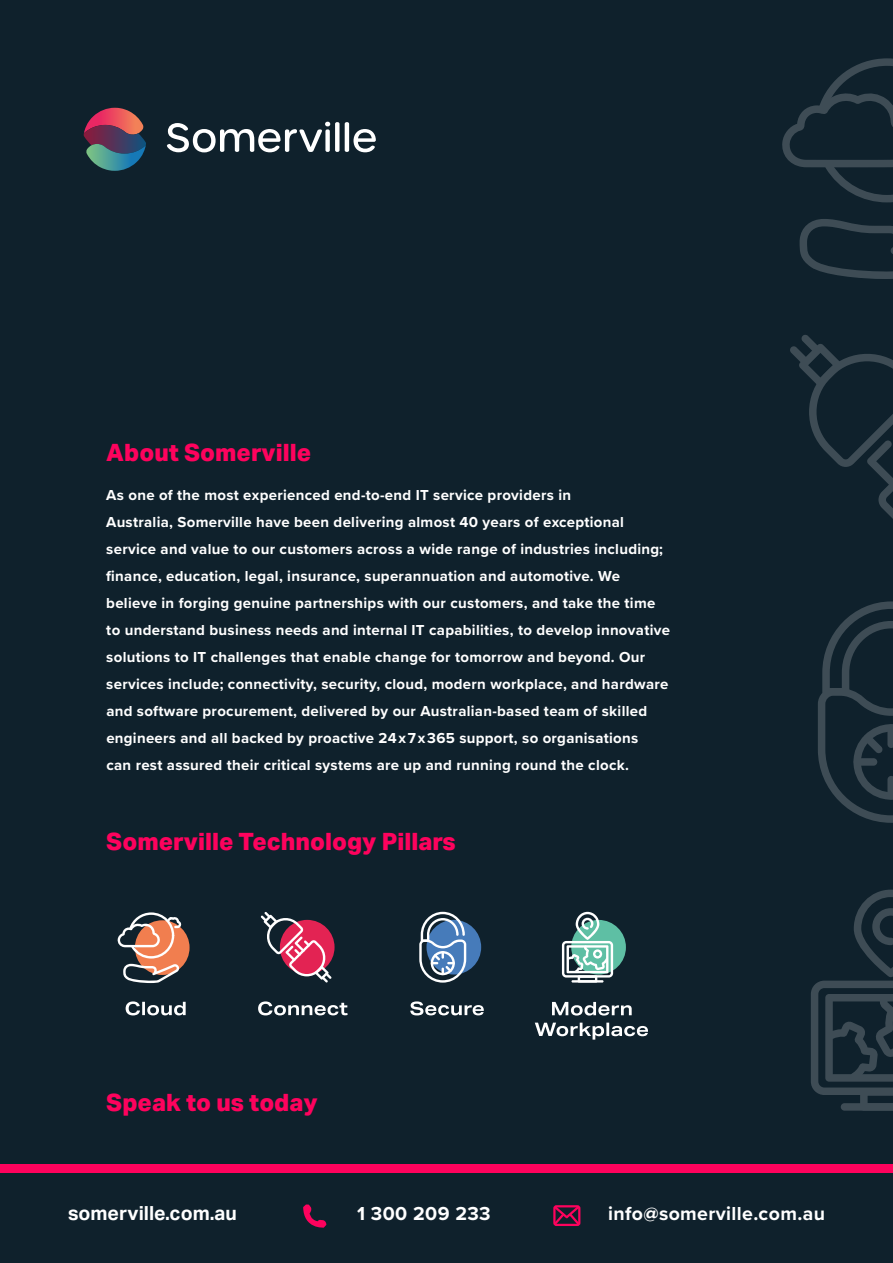
<style>
.page{position:relative;width:893px;height:1263px;background:#fff}
.page>*{position:absolute;margin:0;border:0;box-sizing:border-box;transform-origin:0 0}
.t1{font:800 24px "Aktiv Grotesk";color:#fe025d}
.t2{font:700 19.5px "Proxima Nova";letter-spacing:.02em;color:#fff}
.t3{font:700 19.5px "Aktiv Grotesk";color:#fff}
.t4{font:700 15px/27px "Proxima Nova";letter-spacing:.02em;color:#fff}
</style>
<div class="page">
<div style="left:0;top:1179px;width:893px;height:84px;background:#0f212c"></div>
<div style="left:0;top:0;width:893px;height:1186px;background:#0f212c"></div>
<svg style="left:167px;top:122px;width:163px;height:30px"></svg>
<svg style="left:335px;top:122px;width:4px;height:30px"></svg>
<hr style="left:345px;top:122px;width:4px;height:30px;background:#fff;border-radius:2px">
<svg style="left:354px;top:129px;width:22px;height:23px"></svg>
<svg style="left:84px;top:108px;width:62px;height:63px"></svg>
<div style="left:0;top:1164px;width:893px;height:9px;background:#fe025d"></div>
<svg style="left:811px;top:889px;width:82px;height:222px"></svg>
<svg style="left:790px;top:335px;width:103px;height:184px"></svg>
<svg style="left:818px;top:601px;width:75px;height:222px"></svg>
<div style="left:854px;top:758px;width:23px;height:8px;background:#3e4c55;border-radius:4px"></div>
<svg style="left:782px;top:58px;width:111px;height:144px"></svg>
<svg style="left:800px;top:219px;width:93px;height:60px"></svg>
<div style="left:135px;top:920px;width:55px;height:55px;background:#f17e4f;border-radius:50%"></div>
<svg style="left:118px;top:912px;width:63px;height:46px"></svg>
<svg style="left:123px;top:964px;width:57px;height:19px"></svg>
<svg style="left:126px;top:1001px;width:60px;height:14px"></svg>
<svg style="left:261px;top:912px;width:71px;height:70px"></svg>
<svg style="left:258px;top:1001px;width:90px;height:14px"></svg>
<div style="left:426px;top:920px;width:55px;height:54px;background:#467bba;border-radius:50%"></div>
<svg style="left:419px;top:912px;width:47px;height:71px"></svg>
<svg style="left:410px;top:1001px;width:74px;height:14px"></svg>
<div style="left:571px;top:920px;width:55px;height:54px;background:#5ebfa4;border-radius:50%"></div>
<svg style="left:562px;top:912px;width:51px;height:70px"></svg>
<svg style="left:535px;top:1023px;width:113px;height:16px"></svg>
<svg style="left:552px;top:1002px;width:80px;height:13px"></svg>
<svg style="left:553px;top:1205px;width:28px;height:21px"></svg>
<svg style="left:303px;top:1204px;width:23px;height:24px"></svg>
<h1 class="t1" style="left:106px;top:437px;width:206px">About Somerville</h1>
<p class="t4" style="left:106px;top:481px;width:565px">As one of the most experienced end-to-end IT service providers in<br>Australia, Somerville have been delivering almost 40 years of exceptional service and value to our customers across a wide range of industries including; finance, education, legal, insurance, superannuation and automotive. We believe in forging genuine partnerships with our customers, and take the time to understand business needs and internal IT capabilities, to develop innovative solutions to IT challenges that enable change for tomorrow and beyond. Our services include; connectivity, security, cloud, modern workplace, and hardware and software procurement, delivered by our Australian-based team of skilled engineers and all backed by proactive 24x7x365 support, so organisations<br>can rest assured their critical systems are up and running round the clock.</p>
<h1 class="t1" style="left:106px;top:826px;width:351px">Somerville Technology Pillars</h1>
<h1 class="t1" style="left:106px;top:1087px;width:213px">Speak to us today</h1>
<h2 class="t3" style="left:68px;top:1201px;width:170px">somerville.com.au</h2>
<h2 class="t2" style="left:357px;top:1199px;width:135px">1 300 209 233</h2>
<h2 class="t2" style="left:608px;top:1199px;width:218px">info@somerville.com.au</h2>
</div>
